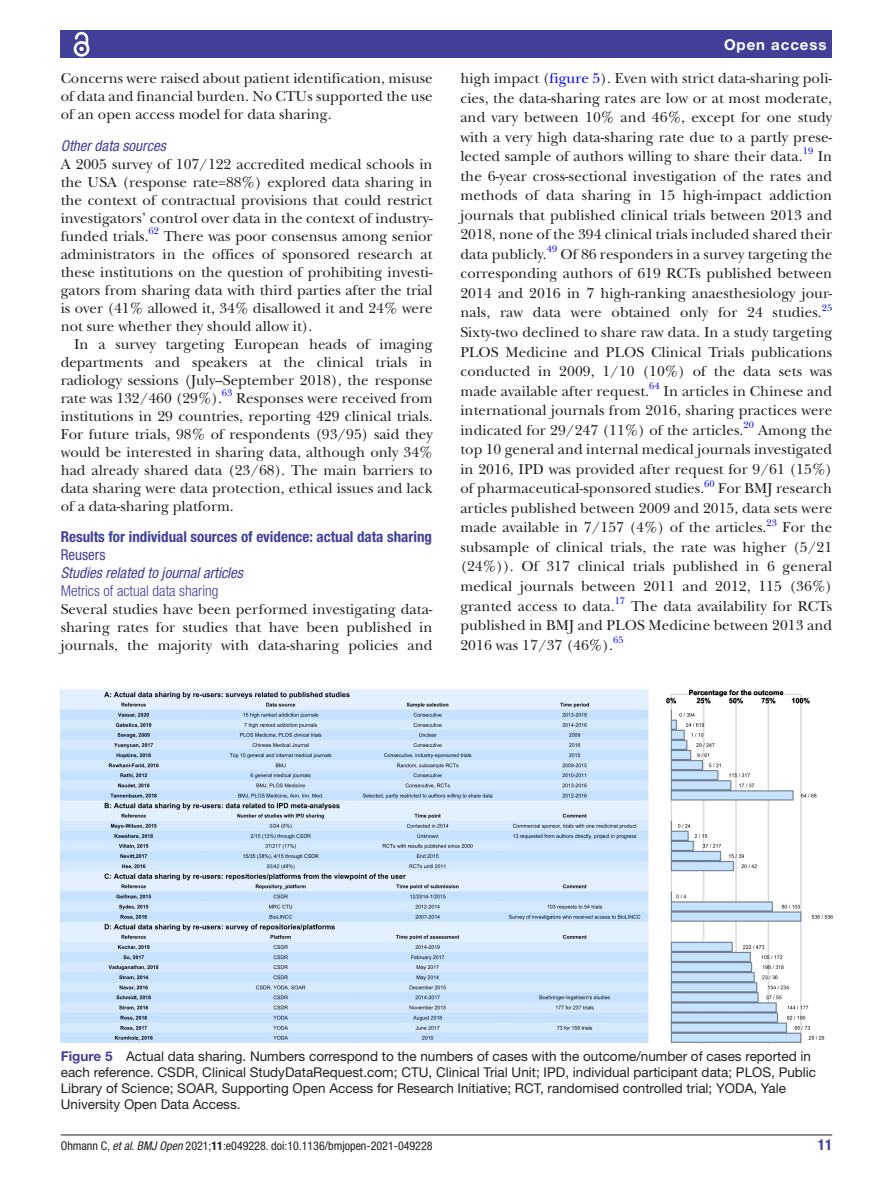
<style>
.page{position:relative;width:893px;height:1191px;background:#fff}
.page>*{position:absolute;margin:0;border:0;box-sizing:border-box;transform-origin:0 0}
.t1{font:15px/19.5px "New Baskerville";letter-spacing:.005em;color:#231f20;text-align:justify}
.t2{font:700 condensed 15px "Helvetica Neue LT Std";color:#414099}
.t3{font:italic condensed 15px "Helvetica Neue LT Std";color:#414099}
.t4{font:300 condensed 15px "Helvetica Neue LT Std";color:#414099}
.t5{font:700 15px "Helvetica Neue LT Std";letter-spacing:.065em;color:#fff}
.t6{font:condensed 15px "Helvetica Neue LT Std";color:#414099}
.t7{font:13.5px/16.2px "Helvetica Neue LT Std";color:#231f20}
.t8{font:condensed 12px "Helvetica Neue LT Std";color:#231f20}
.t9{font:9.9px "New Baskerville";letter-spacing:.005em;color:#00f}
.s1{color:#00f}
.s2{font-weight:700;color:#414099}
.s3{font-style:italic}
.s4{font-weight:700}
</style>
<div class="page">
<hr style="left:61px;top:1134px;width:771px;height:1px;background:#231f20">
<div style="left:61px;top:31px;width:771px;height:27px;background:#414099"></div>
<svg style="left:73px;top:31px;width:17px;height:26px"></svg>
<img style="left:61px;top:689px;width:771px;height:354px">
<p class="t1" style="left:61px;top:69px;width:373px;line-height:18px">Concerns were raised about patient identification, misuse of data and financial burden. No CTUs supported the use of an open access model for data sharing.</p>
<p class="t3" style="left:61px;top:137px;width:107px">Other data sources</p>
<p class="t1" style="left:61px;top:155px;width:373px;line-height:18px">A 2005 survey of 107/122 accredited medical schools in the USA (response rate=88%) explored data sharing in the context of contractual provisions that could restrict investigators’ control over data in the context of industry&shy;funded trials.<sup>62</sup> There was poor consensus among senior administrators in the offices of sponsored research at these institutions on the question of prohibiting investi&shy;gators from sharing data with third parties after the trial is over (41% allowed it, 34% disallowed it and 24% were not sure whether they should allow it).</p>
<p class="t1" style="left:61px;top:335px;width:373px;line-height:18px;text-indent:14px">In a survey targeting European heads of imaging departments and speakers at the clinical trials in radiology sessions (July–September 2018), the response rate was 132/460 (29%).</p>
<p class="t9" style="left:222px;top:387px;width:12px">63</p>
<p class="t1" style="left:61px;top:389px;width:373px;line-height:18px;text-indent:176px">Responses were received from institutions in 29 countries, reporting 429 clinical trials.<br>For future trials, 98% of respondents (93/95) said they would be interested in sharing data, although only 34% had already shared data (23/68). The main barriers to data sharing were data protection, ethical issues and lack of a data-sharing platform.</p>
<p class="t2" style="left:61px;top:528px;width:373px">Results for individual sources of evidence: actual data sharing</p>
<p class="t6" style="left:61px;top:546px;width:46px">Reusers</p>
<p class="t3" style="left:61px;top:564px;width:184px">Studies related to journal articles</p>
<p class="t4" style="left:61px;top:582px;width:159px">Metrics of actual data sharing</p>
<p class="t1" style="left:61px;top:600px;width:373px;line-height:18px">Several studies have been performed investigating data&shy;sharing rates for studies that have been published in journals, the majority with data-sharing policies and</p>
<p class="t5" style="left:724px;top:35px;width:104px">Open access</p>
<p class="t1" style="left:460px;top:68px;width:373px">high impact (<span class="s1">figure 5</span>). Even with strict data-sharing poli&shy;cies, the data-sharing rates are low or at most moderate, and vary between 10% and 46%, except for one study with a very high data-sharing rate due to a partly prese&shy;lected sample of authors willing to share their data.</p>
<p class="t9" style="left:803px;top:145px;width:12px">19</p>
<p class="t1" style="left:460px;top:147px;width:373px;text-indent:357px">In the 6-year cross-sectional investigation of the rates and methods of data sharing in 15 high-impact addiction journals that published clinical trials between 2013 and 2018, none of the 394 clinical trials included shared their data publicly.</p>
<p class="t9" style="left:547px;top:243px;width:12px">49</p>
<p class="t1" style="left:460px;top:244px;width:373px;text-indent:100px">Of 86 responders in a survey targeting the corresponding authors of 619 RCTs published between 2014 and 2016 in 7 high-ranking anaesthesiology jour&shy;nals, raw data were obtained only for 24 studies.</p>
<p class="t9" style="left:822px;top:302px;width:12px">25</p>
<p class="t1" style="left:460px;top:322px;width:373px">Sixty-two declined to share raw data. In a study targeting PLOS Medicine and PLOS Clinical Trials publications conducted in 2009, 1/10 (10%) of the data sets was made available after request.</p>
<p class="t9" style="left:649px;top:380px;width:12px">64</p>
<p class="t1" style="left:460px;top:381px;width:373px;text-indent:203px">In articles in Chinese and international journals from 2016, sharing practices were indicated for 29/247 (11%) of the articles.</p>
<p class="t9" style="left:743px;top:419px;width:12px">20</p>
<p class="t1" style="left:460px;top:420px;width:373px;text-indent:298px">Among the top 10 general and internal medical journals investigated in 2016, IPD was provided after request for 9/61 (15%) of pharmaceutical-sponsored studies.</p>
<p class="t9" style="left:704px;top:477px;width:12px">60</p>
<p class="t1" style="left:460px;top:479px;width:373px;text-indent:258px">For BMJ research articles published between 2009 and 2015, data sets were made available in 7/157 (4%) of the articles.</p>
<p class="t9" style="left:767px;top:516px;width:12px">23</p>
<p class="t1" style="left:460px;top:518px;width:373px;text-indent:322px">For the subsample of clinical trials, the rate was higher (5/21 (24%)). Of 317 clinical trials published in 6 general medical journals between 2011 and 2012, 115 (36%) granted access to data.</p>
<p class="t9" style="left:615px;top:595px;width:12px">17</p>
<p class="t1" style="left:460px;top:596px;width:373px;text-indent:171px">The data availability for RCTs published in BMJ and PLOS Medicine between 2013 and 2016 was 17/37 (46%).</p>
<p class="t9" style="left:613px;top:634px;width:12px">65</p>
<p class="t7" style="left:61px;top:1047px;width:757px"><span class="s2">Figure 5</span> Actual data sharing. Numbers correspond to the numbers of cases with the outcome/number of cases reported in each reference. CSDR, Clinical StudyDataRequest.com; CTU, Clinical Trial Unit; IPD, individual participant data; PLOS, Public Library of Science; SOAR, Supporting Open Access for Research Initiative; RCT, randomised controlled trial; YODA, Yale University Open Data Access.</p>
<p class="t8" style="left:61px;top:1138px;width:373px">Ohmann C, <span class="s3">et al</span>. <span class="s3">BMJ Open</span> 2021;<span class="s4">11</span>:e049228. doi:10.1136/bmjopen-2021-049228</p>
<p class="t2" style="left:818px;top:1135px;width:16px">11</p>
</div>
